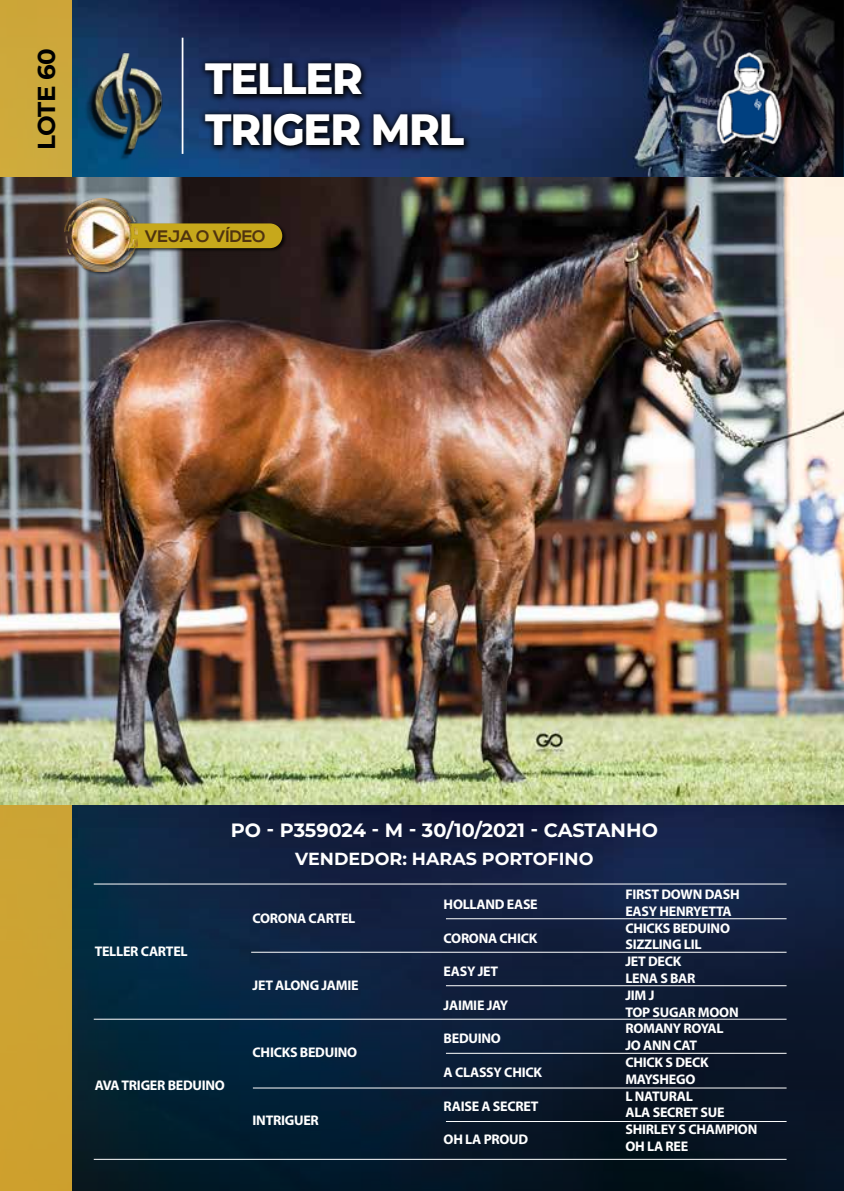
<style>
.page{position:relative;width:844px;height:1191px;background:#fff}
.page>*{position:absolute;margin:0;border:0;box-sizing:border-box;transform-origin:0 0}
.t1{font:800 43.75px "Montserrat";letter-spacing:-.03em;color:#fff;scale:.95 1}
.t2{font:700 24.5px "Montserrat";letter-spacing:-.035em;color:#000}
.t3{font:700 19.25px "Montserrat";color:#fff}
.t4{font:700 17.5px "Montserrat";color:#fff}
.t5{font:700 16.62px "Nexa";letter-spacing:-.01em;color:#50340f}
.t6{font:700 14px/16.8px "Myriad Pro";letter-spacing:-.02em;color:#fff}
</style>
<div class="page">
<img style="left:71px;top:0;width:772px;height:178px">
<svg style="left:71px;top:804px;width:772px;height:387px;background:#0d2039"></svg>
<svg style="left:532px;top:0;width:310px;height:178px;background:#202b45"></svg>
<hr style="left:94px;top:883px;width:692px;height:1px;background:#fff">
<hr style="left:94px;top:1158px;width:692px;height:1px;background:#fff">
<hr style="left:94px;top:1018px;width:692px;height:1px;background:#fff">
<hr style="left:251px;top:951px;width:535px;height:1px;background:#fff">
<hr style="left:446px;top:918px;width:340px;height:1px;background:#fff">
<hr style="left:446px;top:985px;width:340px;height:1px;background:#fff">
<hr style="left:446px;top:1052px;width:340px;height:1px;background:#fff">
<hr style="left:253px;top:1087px;width:533px;height:1px;background:#fff">
<hr style="left:446px;top:1121px;width:340px;height:1px;background:#fff">
<div style="left:0;top:0;width:71px;height:1191px;background:#cda434"></div>
<img style="left:84px;top:41px;width:90px;height:125px">
<img style="left:0;top:178px;width:843px;height:626px">
<hr style="left:182px;top:38px;width:1px;height:116px;background:#fff">
<svg style="left:199px;top:57px;width:273px;height:97px;background:#122141"></svg>
<img style="left:701px;top:34px;width:93px;height:125px">
<div style="left:64px;top:197px;width:223px;height:79px;background:#000;opacity:.75"></div>
<div style="left:75px;top:223px;width:207px;height:25px;background:#c7a81b;border-radius:12px"></div>
<img style="left:65px;top:198px;width:73px;height:73px">
<h2 class="t2" style="left:29px;top:150px;width:103px;rotate:-90deg">LOTE 60</h2>
<h1 class="t1" style="left:205px;top:47px;width:167px">TELLER</h1>
<h1 class="t1" style="left:205px;top:98px;width:274px">TRIGER MRL</h1>
<p class="t5" style="left:145px;top:227px;width:122px">VEJA O VÍDEO</p>
<h3 class="t3" style="left:231px;top:816px;width:428px">PO - P359024 - M - 30/10/2021 - CASTANHO</h3>
<p class="t4" style="left:295px;top:846px;width:299px">VENDEDOR: HARAS PORTOFINO</p>
<p class="t6" style="left:95px;top:942px;width:94px">TELLER CARTEL</p>
<p class="t6" style="left:95px;top:1076px;width:132px">AVA TRIGER BEDUINO</p>
<p class="t6" style="left:252px;top:909px;width:104px">CORONA CARTEL</p>
<p class="t6" style="left:252px;top:976px;width:107px">JET ALONG JAMIE</p>
<p class="t6" style="left:252px;top:1043px;width:106px">CHICKS BEDUINO</p>
<p class="t6" style="left:252px;top:1111px;width:68px">INTRIGUER</p>
<p class="t6" style="left:443px;top:895px;width:96px">HOLLAND EASE</p>
<p class="t6" style="left:443px;top:929px;width:95px">CORONA CHICK</p>
<p class="t6" style="left:443px;top:962px;width:56px">EASY JET</p>
<p class="t6" style="left:443px;top:996px;width:66px">JAIMIE JAY</p>
<p class="t6" style="left:443px;top:1029px;width:59px">BEDUINO</p>
<p class="t6" style="left:443px;top:1063px;width:100px">A CLASSY CHICK</p>
<p class="t6" style="left:443px;top:1097px;width:96px">RAISE A SECRET</p>
<p class="t6" style="left:443px;top:1130px;width:86px">OH LA PROUD</p>
<p class="t6" style="left:625px;top:885px;width:133px">FIRST DOWN DASH<br>EASY HENRYETTA<br>CHICKS BEDUINO<br>SIZZLING LIL<br>JET DECK<br>LENA S BAR<br>JIM J<br>TOP SUGAR MOON<br>ROMANY ROYAL<br>JO ANN CAT<br>CHICK S DECK<br>MAYSHEGO<br>L NATURAL<br>ALA SECRET SUE<br>SHIRLEY S CHAMPION<br>OH LA REE</p>
</div>
